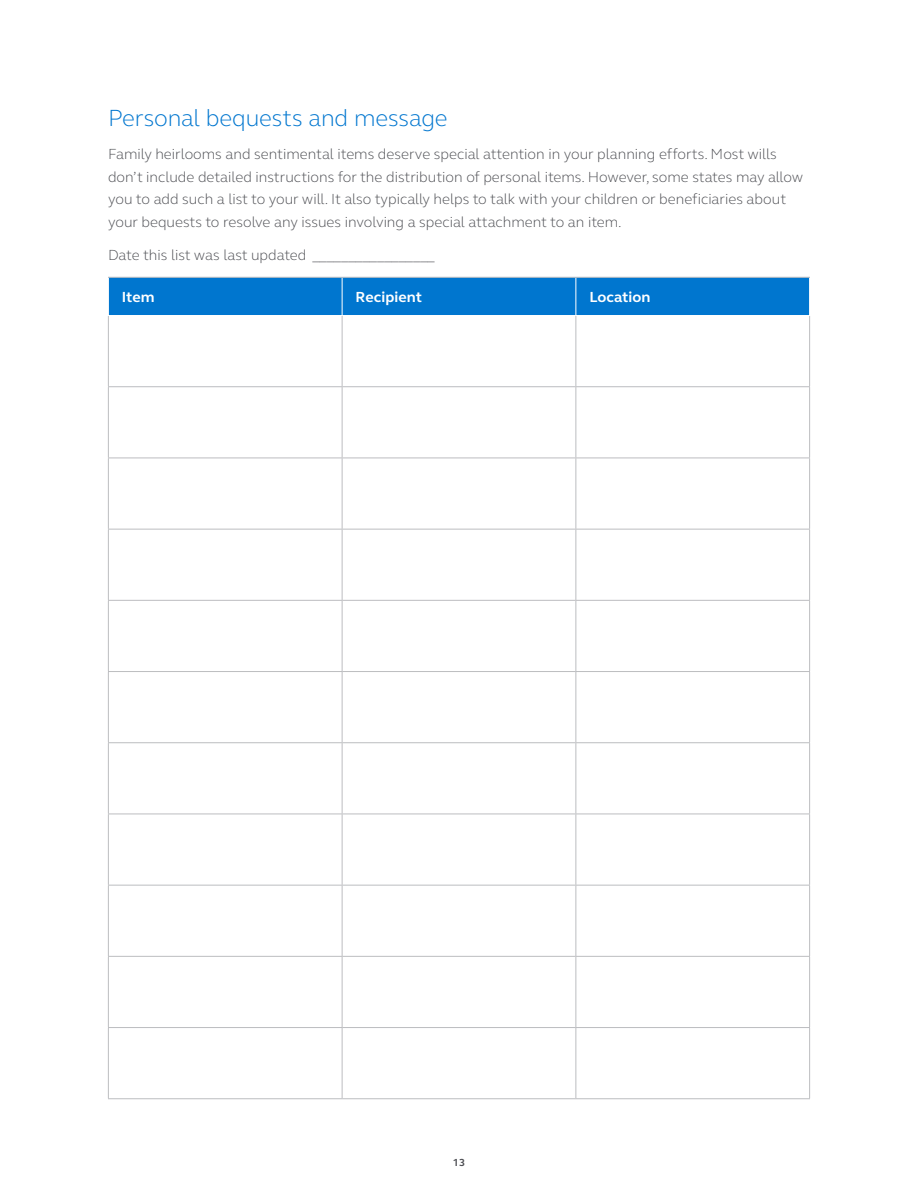
<style>
.page{position:relative;width:918px;height:1188px;background:#fff}
.page>*{position:absolute;margin:0;border:0;box-sizing:border-box;transform-origin:0 0}
.t1{font:300 24px "FS Elliot Pro";letter-spacing:-.005em;color:#0076cf}
.t2{font:300 15px/22.5px "FS Elliot Pro";color:#4d4e53}
.t3{font:700 15px "FS Elliot Pro";letter-spacing:.005em;color:#fff}
.t4{font:700 10.5px "FS Elliot Pro";color:#4d4e53}
</style>
<div class="page">
<div style="left:109px;top:278px;width:700px;height:37px;background:#0076cf"></div>
<hr style="left:108px;top:316px;width:1px;height:70px;background:#bcbdc0">
<hr style="left:342px;top:316px;width:1px;height:70px;background:#bcbdc0">
<hr style="left:576px;top:316px;width:1px;height:70px;background:#bcbdc0">
<hr style="left:809px;top:316px;width:1px;height:70px;background:#bcbdc0">
<hr style="left:108px;top:386px;width:234px;height:1px;background:#bcbdc0">
<hr style="left:108px;top:387px;width:1px;height:71px;background:#bcbdc0">
<hr style="left:342px;top:386px;width:234px;height:1px;background:#bcbdc0">
<hr style="left:342px;top:387px;width:1px;height:71px;background:#bcbdc0">
<hr style="left:576px;top:386px;width:234px;height:1px;background:#bcbdc0">
<hr style="left:576px;top:387px;width:1px;height:71px;background:#bcbdc0">
<hr style="left:809px;top:387px;width:1px;height:71px;background:#bcbdc0">
<hr style="left:108px;top:458px;width:234px;height:1px;background:#bcbdc0">
<hr style="left:108px;top:458px;width:1px;height:71px;background:#bcbdc0">
<hr style="left:342px;top:458px;width:234px;height:1px;background:#bcbdc0">
<hr style="left:342px;top:458px;width:1px;height:71px;background:#bcbdc0">
<hr style="left:576px;top:458px;width:234px;height:1px;background:#bcbdc0">
<hr style="left:576px;top:458px;width:1px;height:71px;background:#bcbdc0">
<hr style="left:809px;top:458px;width:1px;height:71px;background:#bcbdc0">
<hr style="left:108px;top:529px;width:234px;height:1px;background:#bcbdc0">
<hr style="left:108px;top:530px;width:1px;height:70px;background:#bcbdc0">
<hr style="left:342px;top:529px;width:234px;height:1px;background:#bcbdc0">
<hr style="left:342px;top:530px;width:1px;height:70px;background:#bcbdc0">
<hr style="left:576px;top:529px;width:234px;height:1px;background:#bcbdc0">
<hr style="left:576px;top:530px;width:1px;height:70px;background:#bcbdc0">
<hr style="left:809px;top:530px;width:1px;height:70px;background:#bcbdc0">
<hr style="left:108px;top:600px;width:234px;height:1px;background:#bcbdc0">
<hr style="left:108px;top:601px;width:1px;height:70px;background:#bcbdc0">
<hr style="left:342px;top:600px;width:234px;height:1px;background:#bcbdc0">
<hr style="left:342px;top:601px;width:1px;height:70px;background:#bcbdc0">
<hr style="left:576px;top:600px;width:234px;height:1px;background:#bcbdc0">
<hr style="left:576px;top:601px;width:1px;height:70px;background:#bcbdc0">
<hr style="left:809px;top:601px;width:1px;height:70px;background:#bcbdc0">
<hr style="left:108px;top:671px;width:234px;height:1px;background:#bcbdc0">
<hr style="left:108px;top:672px;width:1px;height:70px;background:#bcbdc0">
<hr style="left:342px;top:671px;width:234px;height:1px;background:#bcbdc0">
<hr style="left:342px;top:672px;width:1px;height:70px;background:#bcbdc0">
<hr style="left:576px;top:671px;width:234px;height:1px;background:#bcbdc0">
<hr style="left:576px;top:672px;width:1px;height:70px;background:#bcbdc0">
<hr style="left:809px;top:672px;width:1px;height:70px;background:#bcbdc0">
<hr style="left:108px;top:742px;width:234px;height:1px;background:#bcbdc0">
<hr style="left:108px;top:743px;width:1px;height:71px;background:#bcbdc0">
<hr style="left:342px;top:742px;width:234px;height:1px;background:#bcbdc0">
<hr style="left:342px;top:743px;width:1px;height:71px;background:#bcbdc0">
<hr style="left:576px;top:742px;width:234px;height:1px;background:#bcbdc0">
<hr style="left:576px;top:743px;width:1px;height:71px;background:#bcbdc0">
<hr style="left:809px;top:743px;width:1px;height:71px;background:#bcbdc0">
<hr style="left:108px;top:814px;width:234px;height:1px;background:#bcbdc0">
<hr style="left:108px;top:814px;width:1px;height:71px;background:#bcbdc0">
<hr style="left:342px;top:814px;width:234px;height:1px;background:#bcbdc0">
<hr style="left:342px;top:814px;width:1px;height:71px;background:#bcbdc0">
<hr style="left:576px;top:814px;width:234px;height:1px;background:#bcbdc0">
<hr style="left:576px;top:814px;width:1px;height:71px;background:#bcbdc0">
<hr style="left:809px;top:814px;width:1px;height:71px;background:#bcbdc0">
<hr style="left:108px;top:885px;width:234px;height:1px;background:#bcbdc0">
<hr style="left:108px;top:886px;width:1px;height:70px;background:#bcbdc0">
<hr style="left:342px;top:885px;width:234px;height:1px;background:#bcbdc0">
<hr style="left:342px;top:886px;width:1px;height:70px;background:#bcbdc0">
<hr style="left:576px;top:885px;width:234px;height:1px;background:#bcbdc0">
<hr style="left:576px;top:886px;width:1px;height:70px;background:#bcbdc0">
<hr style="left:809px;top:886px;width:1px;height:70px;background:#bcbdc0">
<hr style="left:108px;top:956px;width:234px;height:1px;background:#bcbdc0">
<hr style="left:108px;top:957px;width:1px;height:70px;background:#bcbdc0">
<hr style="left:342px;top:956px;width:234px;height:1px;background:#bcbdc0">
<hr style="left:342px;top:957px;width:1px;height:70px;background:#bcbdc0">
<hr style="left:576px;top:956px;width:234px;height:1px;background:#bcbdc0">
<hr style="left:576px;top:957px;width:1px;height:70px;background:#bcbdc0">
<hr style="left:809px;top:957px;width:1px;height:70px;background:#bcbdc0">
<hr style="left:108px;top:1027px;width:234px;height:1px;background:#bcbdc0">
<hr style="left:108px;top:1028px;width:1px;height:70px;background:#bcbdc0">
<hr style="left:342px;top:1027px;width:234px;height:1px;background:#bcbdc0">
<hr style="left:342px;top:1028px;width:1px;height:70px;background:#bcbdc0">
<hr style="left:576px;top:1027px;width:234px;height:1px;background:#bcbdc0">
<hr style="left:576px;top:1028px;width:1px;height:70px;background:#bcbdc0">
<hr style="left:809px;top:1028px;width:1px;height:70px;background:#bcbdc0">
<hr style="left:108px;top:1098px;width:234px;height:1px;background:#bcbdc0">
<hr style="left:342px;top:1098px;width:234px;height:1px;background:#bcbdc0">
<hr style="left:576px;top:1098px;width:234px;height:1px;background:#bcbdc0">
<hr style="left:342px;top:278px;width:1px;height:37px;background:#fff">
<hr style="left:576px;top:278px;width:1px;height:37px;background:#fff">
<hr style="left:108px;top:277px;width:234px;height:1px;background:#bcbdc0">
<hr style="left:342px;top:277px;width:234px;height:1px;background:#bcbdc0">
<hr style="left:576px;top:277px;width:234px;height:1px;background:#bcbdc0">
<h1 class="t1" style="left:108px;top:102px;width:341px">Personal bequests and message</h1>
<p class="t2" style="left:108px;top:143px;width:697px">Family heirlooms and sentimental items deserve special attention in your planning efforts. Most wills don’t include detailed instructions for the distribution of personal items. However, some states may allow you to add such a list to your will. It also typically helps to talk with your children or beneficiaries about your bequests to resolve any issues involving a special attachment to an item.</p>
<p class="t2" style="left:108px;top:243px;width:328px">Date this list was last updated _________________</p>
<p class="t3" style="left:122px;top:287px;width:34px">Item</p>
<p class="t3" style="left:356px;top:287px;width:68px">Recipient</p>
<p class="t3" style="left:589px;top:287px;width:63px">Location</p>
<p class="t4" style="left:453px;top:1155px;width:14px">13</p>
</div>
